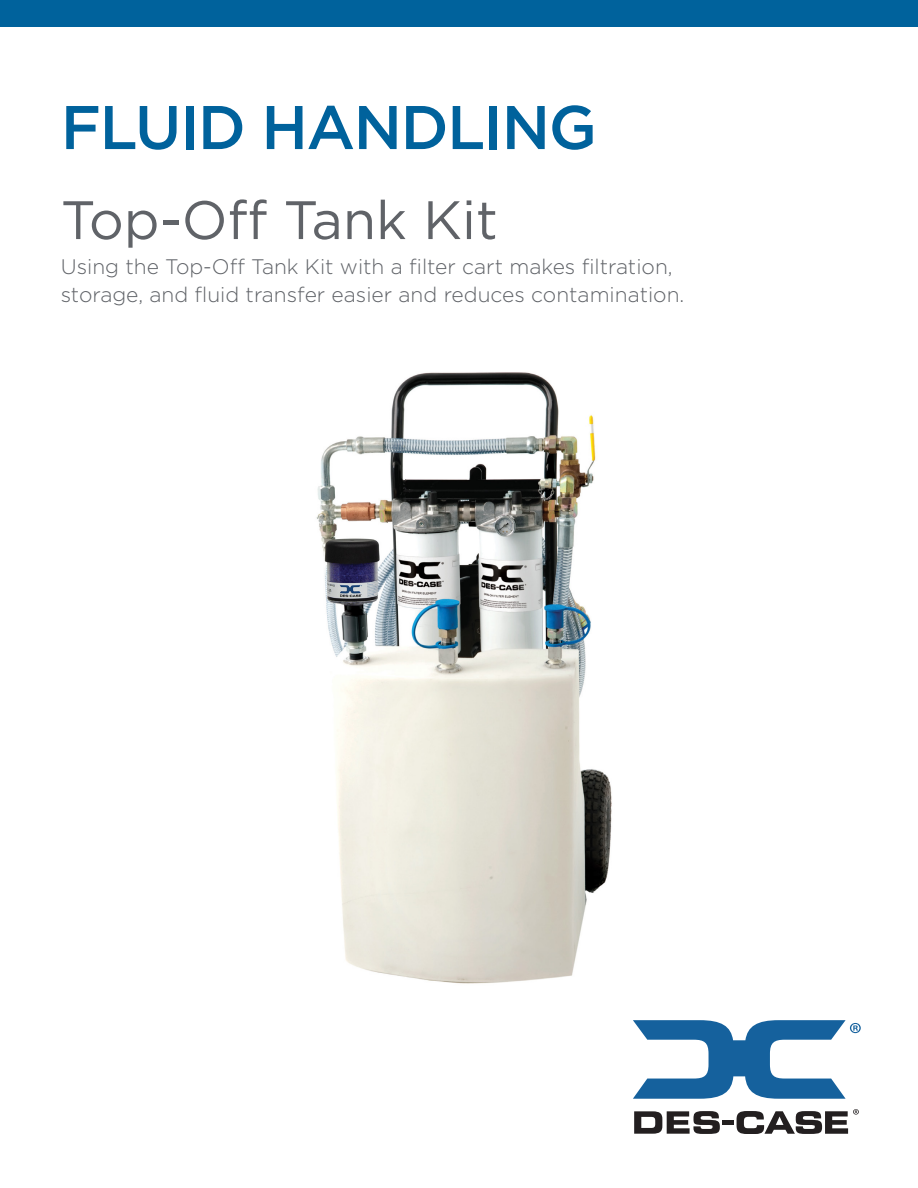
<style>
.page{position:relative;width:918px;height:1188px;background:#fff}
.page>*{position:absolute;margin:0;border:0;box-sizing:border-box;transform-origin:0 0}
.t1{font:500 61.5px "Gotham";letter-spacing:-.025em;color:#00629c}
.t2{font:54px "Gotham";color:#606368}
.t3{font:300 21px/28.5px "Gotham";color:#606368}
</style>
<div class="page">
<svg style="left:633px;top:1020px;width:228px;height:79px"></svg>
<svg style="left:634px;top:1111px;width:86px;height:23px"></svg>
<div style="left:722px;top:1120px;width:12px;height:5px;background:#231f20"></div>
<svg style="left:737px;top:1109px;width:122px;height:25px"></svg>
<img style="left:316px;top:372px;width:296px;height:612px">
<div style="left:0;top:0;width:918px;height:27px;background:#00629c"></div>
<p class="t1" style="left:61px;top:87px;width:538px">FLUID HANDLING</p>
<p class="t2" style="left:61px;top:185px;width:439px">Top-Off Tank Kit</p>
<p class="t3" style="left:61px;top:251px;width:625px">Using the Top-Off Tank Kit with a filter cart makes filtration, storage, and fluid transfer easier and reduces contamination.</p>
</div>
